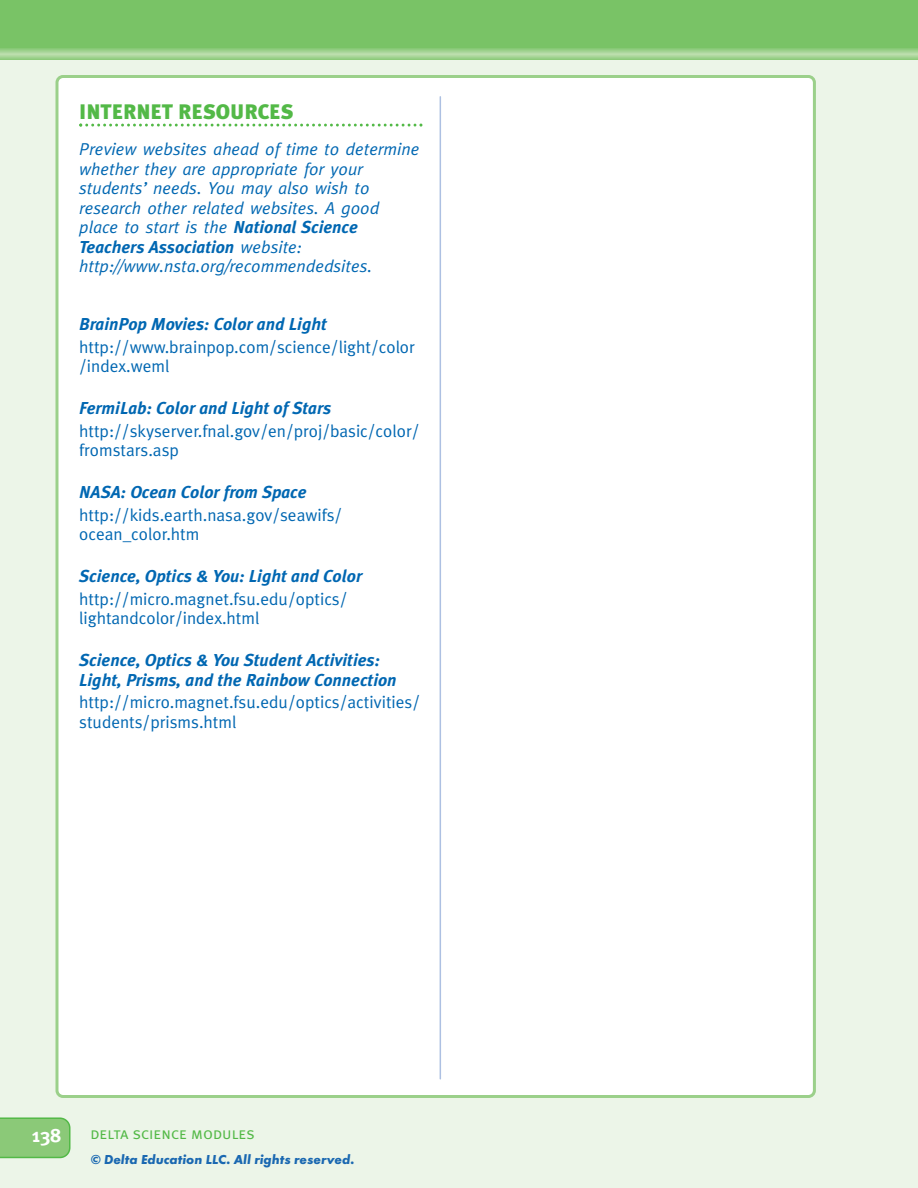
<style>
.page{position:relative;width:918px;height:1188px;background:#ecf5e8}
.page>*{position:absolute;margin:0;border:0;box-sizing:border-box;transform-origin:0 0}
.t1{font:900 21px "Meta Plus";color:#53b947}
.t2{font:700 19.5px "Meta";color:#fff}
.t3{font:17.25px/19.5px "Meta Plus Normal";color:#0067b2}
.t4{font:italic 700 17.25px/19.5px "Meta Plus";color:#0067b2}
.t5{font:italic 17.25px/19.5px "Meta";color:#0067b2}
.t6{font:16.5px "Meta Plus Normal Caps";color:#53b947}
.t7{font:italic 700 13.5px "Futura T";color:#1a68b1}
.s1{font-family:"Meta Plus";font-weight:700}
.s2{font-family:"Meta";font-weight:400}
</style>
<div class="page">
<div style="left:0;top:0;width:918px;height:57px;background:#79c366"></div>
<div style="left:0;top:49px;width:918px;height:10px;background:#90cc80"></div>
<div style="left:0;top:50px;width:918px;height:8px;background:#9bd08a"></div>
<div style="left:0;top:51px;width:918px;height:6px;background:#a3d394"></div>
<hr style="left:0;top:52px;width:918px;height:4px;background:#add79e">
<hr style="left:0;top:53px;width:918px;height:2px;background:#b8dca9">
<hr style="left:0;top:54px;width:918px;height:1px;background:#bcdead">
<div style="left:55px;top:75px;width:761px;height:1023px;background:#fff"></div>
<svg style="left:79px;top:124px;width:343px;height:3px"></svg>
<hr style="left:440px;top:97px;width:1px;height:982px;background:#adc0e2">
<svg style="left:0;top:1117px;width:70px;height:41px;background:#88c876"></svg>
<p class="t1" style="left:79px;top:104px;width:216px">INTERNET RESOURCES</p>
<p class="t5" style="left:79px;top:141px;width:342px">Preview websites ahead of time to determine whether they are appropriate for your students’ needs. You may also wish to research other related websites. A good place to start is the <span class="s1">National Science</span></p>
<p class="t4" style="left:79px;top:239px;width:224px">Teachers Association <span class="s2">website:</span></p>
<p class="t5" style="left:79px;top:258px;width:294px">http://www.nsta.org/recommendedsites.</p>
<p class="t4" style="left:79px;top:317px;width:249px">BrainPop Movies: Color and Light</p>
<p class="t3" style="left:79px;top:339px;width:337px">http://www.brainpop.com/science/light/color /index.weml</p>
<p class="t4" style="left:79px;top:401px;width:254px">FermiLab: Color and Light of Stars</p>
<p class="t3" style="left:79px;top:423px;width:342px">http://skyserver.fnal.gov/en/proj/basic/color/ fromstars.asp</p>
<p class="t4" style="left:79px;top:485px;width:229px">NASA: Ocean Color from Space</p>
<p class="t3" style="left:79px;top:507px;width:265px">http://kids.earth.nasa.gov/seawifs/ ocean_color.htm</p>
<p class="t4" style="left:79px;top:569px;width:284px">Science, Optics &amp; You: Light and Color</p>
<p class="t3" style="left:79px;top:591px;width:270px">http://micro.magnet.fsu.edu/optics/ lightandcolor/index.html</p>
<p class="t4" style="left:79px;top:653px;width:319px">Science, Optics &amp; You Student Activities:<br>Light, Prisms, and the Rainbow Connection</p>
<p class="t3" style="left:79px;top:694px;width:342px">http://micro.magnet.fsu.edu/optics/activities/ students/prisms.html</p>
<p class="t2" style="left:31px;top:1128px;width:31px">138</p>
<p class="t6" style="left:90px;top:1124px;width:166px">delta science modules</p>
<p class="t7" style="left:91px;top:1154px;width:265px">© Delta Education LLC. All rights reserved.</p>
</div>
